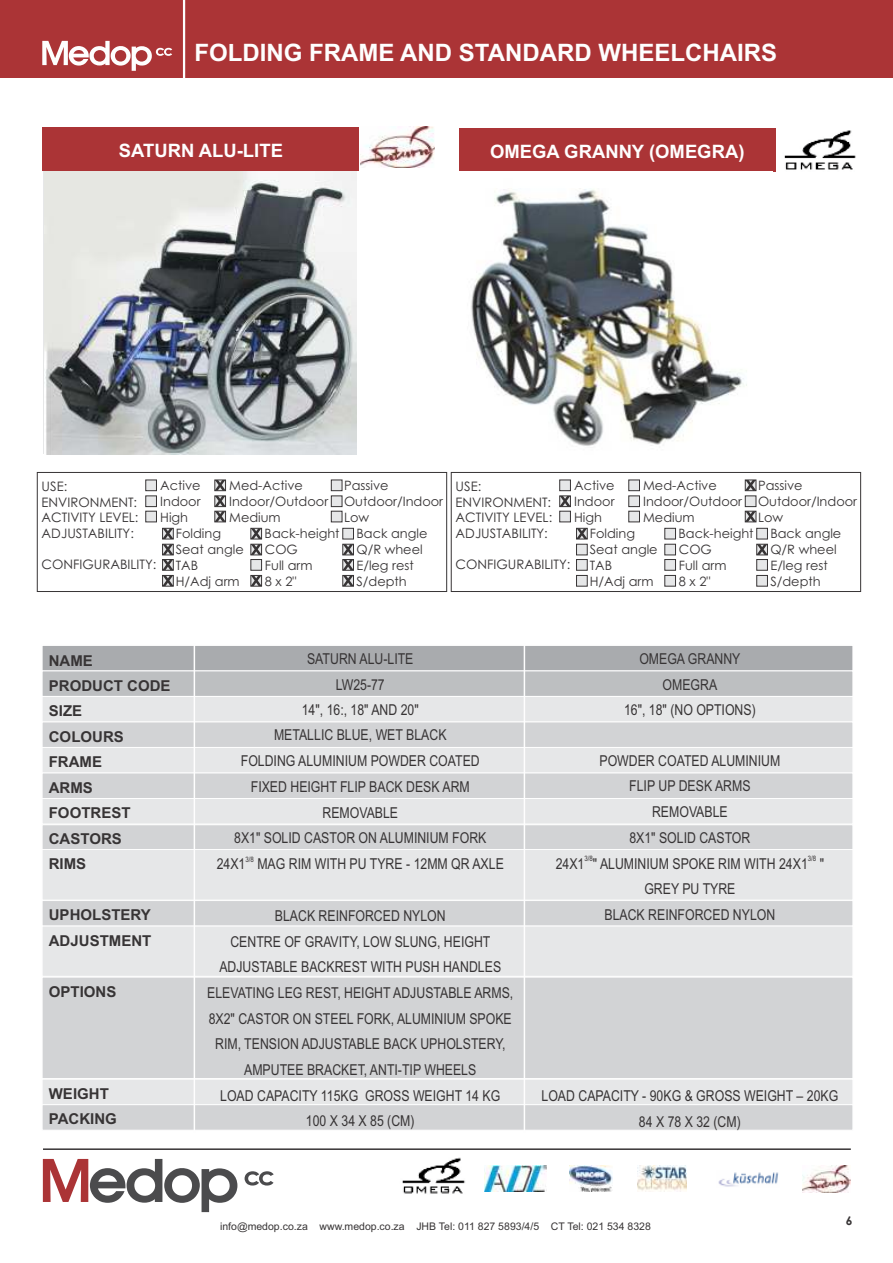
<style>
.page{position:relative;width:893px;height:1263px;background:#fff}
.page>*{position:absolute;margin:0;border:0;box-sizing:border-box;transform-origin:0 0}
.t1{font:700 24px "Arial";color:#fefefe}
.t2{font:700 18.45px "Arial";color:#fefefe}
.t3{font:15px/25.7px "Arial Narrow";color:#373435;text-align:center}
.t4{font:700 15px/25.5px "Arial";color:#373435}
.t5{font:13.05px/15.6px "Century Gothic";color:#373435}
.t6{font:12.9px/15.9px "Century Gothic";color:#373435}
.t7{font:700 12px "Century Gothic";color:#373435}
.t8{font:10.5px "Arial";color:#373435}
.t9{font:7.5px "Arial Narrow";color:#373435}
</style>
<div class="page">
<div style="left:43px;top:127px;width:316px;height:44px;background:#ab3436"></div>
<div style="left:459px;top:128px;width:316px;height:44px;background:#ab3436"></div>
<img style="left:44px;top:171px;width:313px;height:283px">
<img style="left:459px;top:171px;width:313px;height:275px">
<img style="left:402px;top:1157px;width:63px;height:37px">
<div style="left:0;top:0;width:893px;height:78px;background:#ab3436"></div>
<svg style="left:42px;top:41px;width:130px;height:30px"></svg>
<hr style="left:43px;top:1148px;width:808px;height:2px;background:#373435">
<svg style="left:43px;top:1159px;width:194px;height:53px"></svg>
<svg style="left:245px;top:1171px;width:29px;height:14px"></svg>
<img style="left:803px;top:1165px;width:48px;height:27px">
<img style="left:718px;top:1172px;width:61px;height:15px">
<img style="left:484px;top:1165px;width:63px;height:27px">
<img style="left:570px;top:1165px;width:42px;height:27px">
<img style="left:638px;top:1165px;width:48px;height:27px">
<hr style="left:183px;top:0;width:2px;height:79px;background:#fefefe">
<img style="left:361px;top:127px;width:74px;height:41px">
<img style="left:784px;top:130px;width:72px;height:40px">
<svg style="left:42px;top:646px;width:811px;height:330px;background:#d9dadc"></svg>
<div style="left:42px;top:977px;width:811px;height:101px;background:#d2d3d5"></div>
<svg style="left:42px;top:1080px;width:811px;height:50px;background:#dcdddf"></svg>
<hr style="left:194px;top:643px;width:1px;height:489px;background:#fefefe">
<hr style="left:524px;top:643px;width:1px;height:489px;background:#fefefe">
<svg style="left:145px;top:480px;width:12px;height:42px"></svg>
<svg style="left:331px;top:480px;width:11px;height:42px"></svg>
<div style="left:37px;top:472px;width:410px;height:120px;border:1px solid #373435"></div>
<svg style="left:628px;top:480px;width:12px;height:42px"></svg>
<svg style="left:664px;top:528px;width:12px;height:58px"></svg>
<div style="left:451px;top:472px;width:410px;height:120px;border:1px solid #373435"></div>
<svg style="left:576px;top:528px;width:12px;height:58px"></svg>
<svg style="left:756px;top:528px;width:12px;height:58px"></svg>
<svg style="left:745px;top:480px;width:11px;height:42px"></svg>
<svg style="left:559px;top:480px;width:12px;height:42px"></svg>
<svg style="left:342px;top:528px;width:12px;height:58px"></svg>
<svg style="left:250px;top:528px;width:12px;height:58px"></svg>
<svg style="left:162px;top:528px;width:12px;height:58px"></svg>
<svg style="left:214px;top:480px;width:12px;height:42px"></svg>
<h1 class="t1" style="left:194px;top:43px;width:584px">FOLDING FRAME AND STANDARD WHEELCHAIRS</h1>
<p class="t2" style="left:119px;top:144px;width:166px">SATURN ALU-LITE</p>
<p class="t2" style="left:490px;top:145px;width:256px">OMEGA GRANNY (OMEGRA)</p>
<p class="t6" style="left:160px;top:478px;width:42px">Active</p>
<p class="t6" style="left:160px;top:495px;width:42px">Indoor</p>
<p class="t6" style="left:160px;top:511px;width:29px">High</p>
<p class="t6" style="left:176px;top:527px;width:47px">Folding</p>
<p class="t6" style="left:176px;top:543px;width:69px">Seat angle</p>
<p class="t6" style="left:176px;top:559px;width:24px">TAB</p>
<p class="t6" style="left:176px;top:574px;width:65px">H/Adj arm</p>
<p class="t6" style="left:229px;top:478px;width:101px">Med-Active<br>Indoor/Outdoor<br>Medium</p>
<p class="t6" style="left:265px;top:527px;width:77px">Back-height<br>COG<br>Full arm<br>8 x 2"</p>
<p class="t6" style="left:344px;top:478px;width:101px">Passive<br>Outdoor/Indoor<br>Low</p>
<p class="t6" style="left:356px;top:527px;width:72px">Back angle<br>Q/R wheel<br>E/leg rest<br>S/depth</p>
<p class="t5" style="left:42px;top:480px;width:98px">USE:<br>ENVIRONMENT:<br>ACTIVITY LEVEL:<br>ADJUSTABILITY:</p>
<p class="t5" style="left:42px;top:558px;width:116px">CONFIGURABILITY:</p>
<p class="t6" style="left:574px;top:478px;width:42px">Active</p>
<p class="t6" style="left:574px;top:495px;width:42px">Indoor</p>
<p class="t6" style="left:574px;top:511px;width:29px">High</p>
<p class="t6" style="left:590px;top:527px;width:47px">Folding</p>
<p class="t6" style="left:590px;top:543px;width:69px">Seat angle</p>
<p class="t6" style="left:590px;top:559px;width:24px">TAB</p>
<p class="t6" style="left:590px;top:574px;width:65px">H/Adj arm</p>
<p class="t6" style="left:643px;top:478px;width:101px">Med-Active<br>Indoor/Outdoor<br>Medium</p>
<p class="t6" style="left:679px;top:527px;width:77px">Back-height<br>COG<br>Full arm<br>8 x 2"</p>
<p class="t6" style="left:758px;top:478px;width:101px">Passive<br>Outdoor/Indoor<br>Low</p>
<p class="t6" style="left:770px;top:527px;width:72px">Back angle<br>Q/R wheel<br>E/leg rest<br>S/depth</p>
<p class="t5" style="left:456px;top:480px;width:98px">USE:<br>ENVIRONMENT:<br>ACTIVITY LEVEL:<br>ADJUSTABILITY:</p>
<p class="t5" style="left:456px;top:558px;width:116px">CONFIGURABILITY:</p>
<p class="t4" style="left:49px;top:649px;width:123px">NAME<br>PRODUCT CODE<br>SIZE<br>COLOURS<br>FRAME<br>ARMS<br>FOOTREST<br>CASTORS<br>RIMS</p>
<p class="t4" style="left:49px;top:904px;width:104px">UPHOLSTERY<br>ADJUSTMENT</p>
<p class="t4" style="left:49px;top:980px;width:69px">OPTIONS</p>
<p class="t4" style="left:49px;top:1082px;width:70px">WEIGHT<br>PACKING</p>
<p class="t3" style="left:234px;top:647px;width:254px">SATURN ALU-LITE<br>LW25-77<br>14", 16:, 18" AND 20"<br>METALLIC BLUE, WET BLACK<br>FOLDING ALUMINIUM POWDER COATED<br>FIXED HEIGHT FLIP BACK DESK ARM<br>REMOVABLE<br>8X1" SOLID CASTOR ON ALUMINIUM FORK</p>
<p class="t9" style="left:245px;top:856px;width:10px">3/8</p>
<p class="t3" style="left:217px;top:852px;width:289px">24X1 MAG RIM WITH PU TYRE - 12MM QR AXLE</p>
<p class="t3" style="left:207px;top:904px;width:308px">BLACK REINFORCED NYLON<br>CENTRE OF GRAVITY, LOW SLUNG, HEIGHT ADJUSTABLE BACKREST WITH PUSH HANDLES ELEVATING LEG REST, HEIGHT ADJUSTABLE ARMS, 8X2" CASTOR ON STEEL FORK, ALUMINIUM SPOKE RIM, TENSION ADJUSTABLE BACK UPHOLSTERY, AMPUTEE BRACKET, ANTI-TIP WHEELS<br>LOAD CAPACITY 115KG GROSS WEIGHT 14 KG<br>100 X 34 X 85 (CM)</p>
<p class="t3" style="left:624px;top:647px;width:133px">OMEGA GRANNY<br>OMEGRA<br>16", 18" (NO OPTIONS)</p>
<p class="t3" style="left:599px;top:749px;width:182px">POWDER COATED ALUMINIUM<br>FLIP UP DESK ARMS<br>REMOVABLE<br>8X1" SOLID CASTOR</p>
<p class="t9" style="left:584px;top:856px;width:10px">3/8</p>
<p class="t9" style="left:808px;top:856px;width:10px">3/8</p>
<p class="t3" style="left:556px;top:852px;width:270px">24X1 " ALUMINIUM SPOKE RIM WITH 24X1 "<br>GREY PU TYRE<br>BLACK REINFORCED NYLON</p>
<p class="t3" style="left:542px;top:1084px;width:298px">LOAD CAPACITY - 90KG &amp; GROSS WEIGHT – 20KG<br>84 X 78 X 32 (CM)</p>
<p class="t8" style="left:220px;top:1222px;width:432px">info@medop.co.za www.medop.co.za JHB Tel: 011 827 5893/4/5 CT Tel: 021 534 8328</p>
<p class="t7" style="left:846px;top:1216px;width:8px">6</p>
</div>
